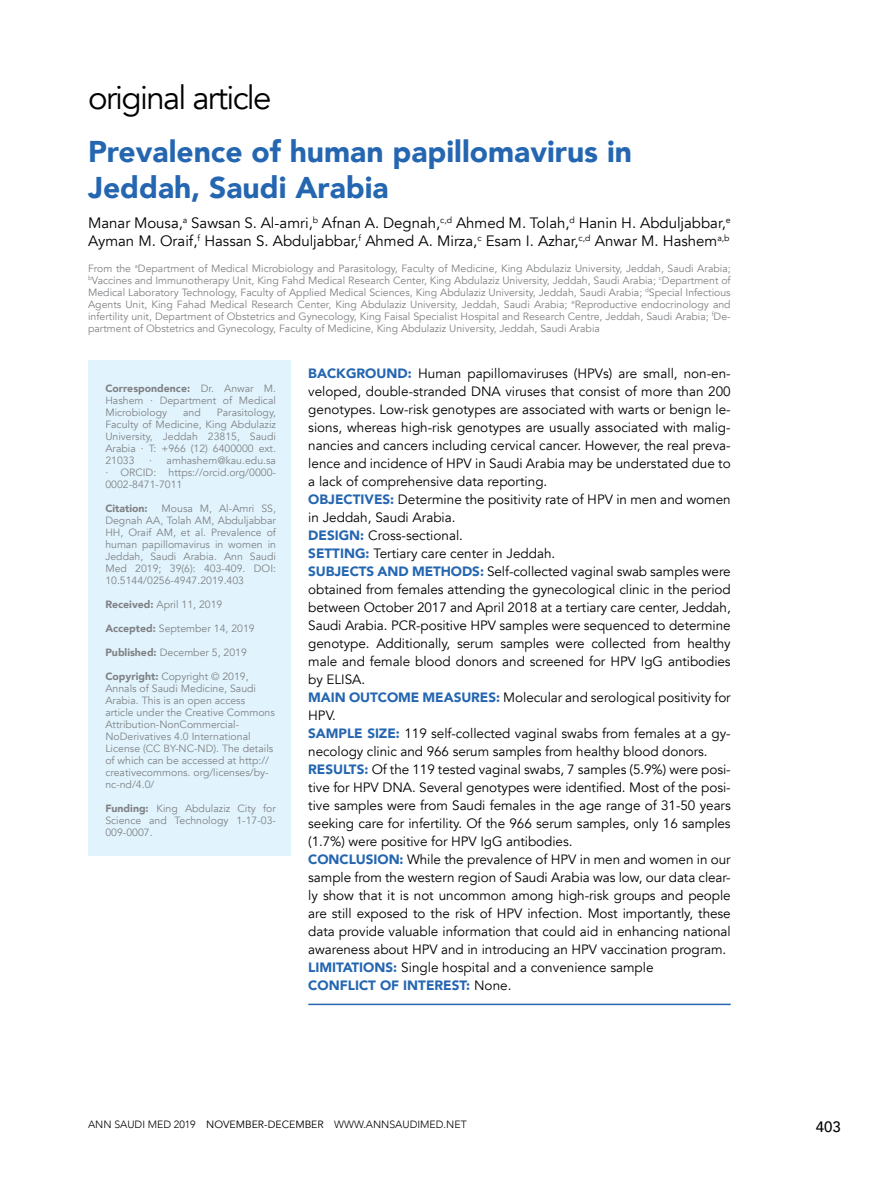
<style>
.page{position:relative;width:893px;height:1191px;background:#fff}
.page>*{position:absolute;margin:0;border:0;box-sizing:border-box;transform-origin:0 0}
.t1{font:33px "Avenir";letter-spacing:-.05em;color:#000}
.t2{font:900 30px/36px "Avenir";color:#2566b1}
.t3{font:15px/18px "Avenir";color:#000}
.t4{font:500 15px "Avenir";color:#000}
.t5{font:13.5px/18px "Avenir";letter-spacing:-.005em;color:#000}
.t6{font:10.5px/12px "Avenir";color:#808285;text-align:justify}
.t7{font:300 10.5px "Avenir";color:#000}
.t8{font:900 10.5px "Avenir";color:#808285}
.s1{font-weight:900;color:#2566b1}
.s2{font-weight:900}
.s3{font-weight:400}
</style>
<div class="page">
<div style="left:88px;top:360px;width:202px;height:495px;background:#e1f4fd"></div>
<hr style="left:308px;top:1003px;width:423px;height:2px;background:#2566b1">
<h1 class="t1" style="left:88px;top:78px;width:185px">original article</h1>
<h2 class="t2" style="left:88px;top:133px;width:545px">Prevalence of human papillomavirus in<br>Jeddah, Saudi Arabia</h2>
<p class="t3" style="left:88px;top:214px;width:644px">Manar Mousa,<sup>a</sup> Sawsan S. Al-amri,<sup>b</sup> Afnan A. Degnah,<sup>c,d</sup> Ahmed M. Tolah,<sup>d</sup> Hanin H. Abduljabbar,<sup>e<br></sup>Ayman M. Oraif,<sup>f</sup> Hassan S. Abduljabbar,<sup>f</sup> Ahmed A. Mirza,<sup>c</sup> Esam I. Azhar,<sup>c,d</sup> Anwar M. Hashem<sup>a,b</sup></p>
<p class="t6" style="left:88px;top:262px;width:644px">From the <sup>a</sup>Department of Medical Microbiology and Parasitology, Faculty of Medicine, King Abdulaziz University, Jeddah, Saudi Arabia; <sup>b</sup>Vaccines and Immunotherapy Unit, King Fahd Medical Research Center, King Abdulaziz University, Jeddah, Saudi Arabia; <sup>c</sup>Department of Medical Laboratory Technology, Faculty of Applied Medical Sciences, King Abdulaziz University, Jeddah, Saudi Arabia; <sup>d</sup>Special Infectious Agents Unit, King Fahad Medical Research Center, King Abdulaziz University, Jeddah, Saudi Arabia; <sup>e</sup>Reproductive endocrinology and infertility unit, Department of Obstetrics and Gynecology, King Faisal Specialist Hospital and Research Centre, Jeddah, Saudi Arabia; <sup>f</sup>De&shy;partment of Obstetrics and Gynecology, Faculty of Medicine, King Abdulaziz University, Jeddah, Saudi Arabia</p>
<p class="t5" style="left:308px;top:365px;width:424px"><span class="s1">BACKGROUND:</span> Human papillomaviruses (HPVs) are small, non-en&shy;veloped, double-stranded DNA viruses that consist of more than 200 genotypes. Low-risk genotypes are associated with warts or benign le&shy;sions, whereas high-risk genotypes are usually associated with malig&shy;nancies and cancers including cervical cancer. However, the real preva&shy;lence and incidence of HPV in Saudi Arabia may be understated due to a lack of comprehensive data reporting.<br><span class="s1">OBJECTIVES:</span> Determine the positivity rate of HPV in men and women in Jeddah, Saudi Arabia.<br><span class="s1">DESIGN:</span> Cross-sectional.<br><span class="s1">SETTING:</span> Tertiary care center in Jeddah.<br><span class="s1">SUBJECTS AND METHODS:</span> Self-collected vaginal swab samples were obtained from females attending the gynecological clinic in the period between October 2017 and April 2018 at a tertiary care center, Jeddah, Saudi Arabia. PCR-positive HPV samples were sequenced to determine genotype. Additionally, serum samples were collected from healthy male and female blood donors and screened for HPV IgG antibodies by ELISA.<br><span class="s1">MAIN OUTCOME MEASURES:</span> Molecular and serological positivity for HPV.<br><span class="s1">SAMPLE SIZE:</span> 119 self-collected vaginal swabs from females at a gy&shy;necology clinic and 966 serum samples from healthy blood donors.<br><span class="s1">RESULTS:</span> Of the 119 tested vaginal swabs, 7 samples (5.9%) were posi&shy;tive for HPV DNA. Several genotypes were identified. Most of the posi&shy;tive samples were from Saudi females in the age range of 31-50 years seeking care for infertility. Of the 966 serum samples, only 16 samples (1.7%) were positive for HPV IgG antibodies.<br><span class="s1">CONCLUSION:</span> While the prevalence of HPV in men and women in our sample from the western region of Saudi Arabia was low, our data clear&shy;ly show that it is not uncommon among high-risk groups and people are still exposed to the risk of HPV infection. Most importantly, these data provide valuable information that could aid in enhancing national awareness about HPV and in introducing an HPV vaccination program.<br><span class="s1">LIMITATIONS:</span> Single hospital and a convenience sample<br><span class="s1">CONFLICT OF INTEREST:</span> None.</p>
<p class="t6" style="left:105px;top:382px;width:172px"><span class="s2">Correspondence:</span> Dr. Anwar M.<br>Hashem · Department of Medical Microbiology</p>
<p class="t6" style="left:105px;top:406px;width:172px;text-indent:111px">Parasitology, Faculty of Medicine, King Abdulaziz University, Jeddah 23815, Saudi Arabia · T: +966 (12) 6400000 ext.<br>21033</p>
<p class="t6" style="left:183px;top:406px;width:19px">and</p>
<p class="t6" style="left:105px;top:454px;width:172px;text-indent:44px">· amhashem@kau.edu.sa · ORCID: https://orcid.org/0000- 0002-8471-7011</p>
<p class="t8" style="left:105px;top:499px;width:44px">Citation:</p>
<p class="t6" style="left:105px;top:502px;width:172px;text-indent:56px">Mousa M, Al-Amri SS, Degnah AA, Tolah AM, Abduljabbar HH, Oraif AM, et al. Prevalence of human papillomavirus in women in Jeddah, Saudi Arabia. Ann Saudi Med 2019; 39(6): 403-409. DOI:<br>10.5144/0256-4947.2019.403</p>
<p class="t6" style="left:105px;top:598px;width:119px"><span class="s2">Received:</span> April 11, 2019</p>
<p class="t6" style="left:105px;top:622px;width:151px"><span class="s2">Accepted:</span> September 14, 2019</p>
<p class="t6" style="left:105px;top:646px;width:143px"><span class="s2">Published:</span> December 5, 2019</p>
<p class="t6" style="left:105px;top:670px;width:171px;text-align:left"><span class="s2">Copyright:</span> Copyright © 2019,<br>Annals of Saudi Medicine, Saudi<br>Arabia. This is an open access article under the Creative Commons<br>Attribution-NonCommercial-<br>NoDerivatives 4.0 International<br>License (CC BY-NC-ND). The details of which can be accessed at http:// creativecommons. org/licenses/by&shy;nc-nd/4.0/</p>
<p class="t6" style="left:105px;top:802px;width:172px"><span class="s2">Funding:</span> King Abdulaziz City for Science and Technology 1-17-03- 009-0007.</p>
<p class="t7" style="left:88px;top:1118px;width:380px">ANN SAUDI MED 2019 <span class="s3">NOVEMBER-DECEMBER</span> WWW.ANNSAUDIMED.NET</p>
<p class="t4" style="left:816px;top:1113px;width:27px">403</p>
</div>
